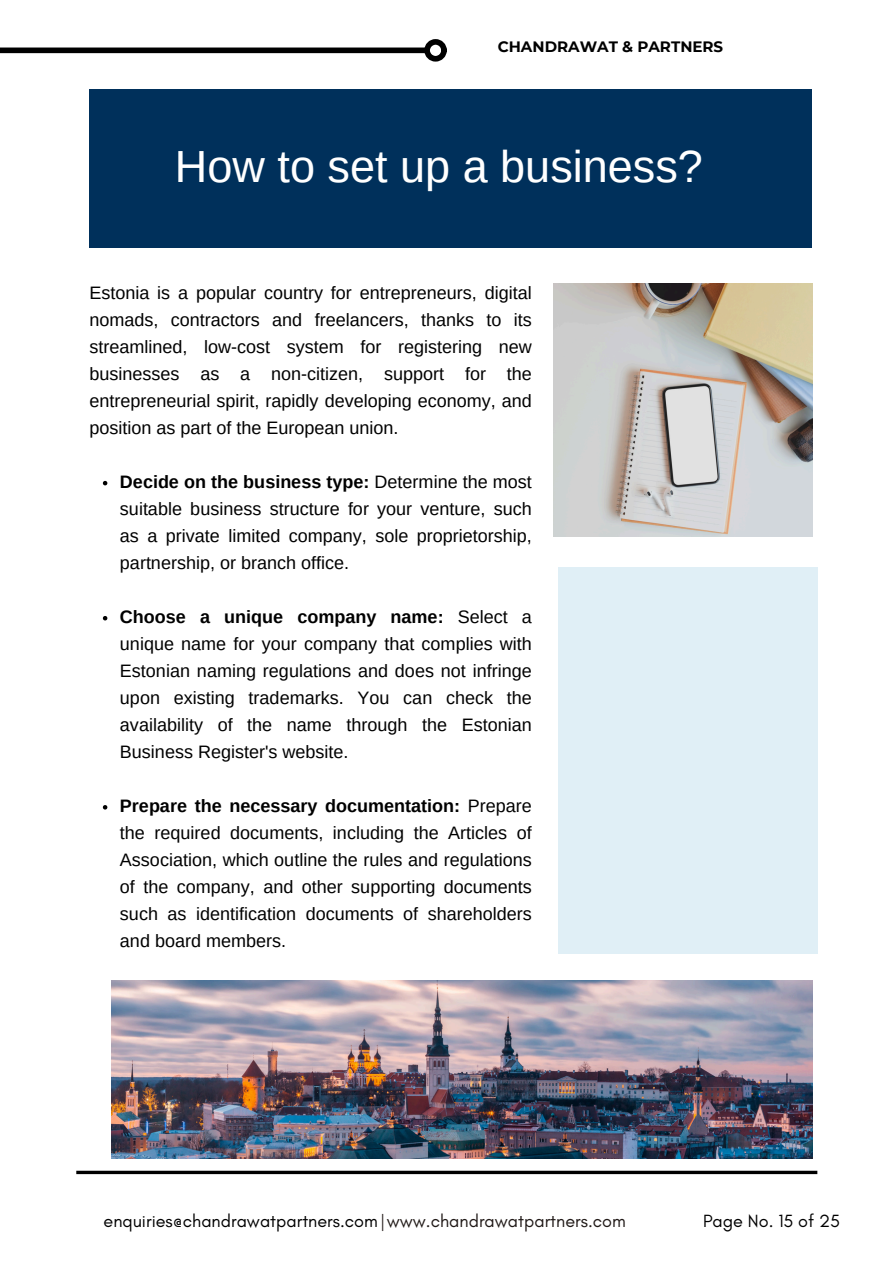
<style>
.page{position:relative;width:894px;height:1264px;background:#fff}
.page>*{position:absolute;margin:0;border:0;box-sizing:border-box;transform-origin:0 0}
.t1{font:45px "Arimo";color:#fff}
.t2{font:18px/27px "Arimo";color:#000;text-align:justify}
.t3{font:18px "Glacial Indifference";color:#000}
.t4{font:700 15px "Montserrat";color:#000}
.s1{font-weight:700}
.s2{color:#201917}
</style>
<div class="page">
<img style="left:553px;top:283px;width:259px;height:253px">
<div style="left:558px;top:567px;width:259px;height:386px;background:#e0eff6"></div>
<div style="left:89px;top:89px;width:723px;height:158px;background:#00305b"></div>
<img style="left:112px;top:980px;width:699px;height:177px">
<svg style="left:103px;top:481px;width:4px;height:4px"></svg>
<svg style="left:103px;top:616px;width:4px;height:4px"></svg>
<svg style="left:103px;top:805px;width:4px;height:4px"></svg>
<div style="left:0;top:48px;width:425px;height:5px;background:#000"></div>
<div style="left:424px;top:39px;width:22px;height:23px;border:6px solid #000;border-radius:50%"></div>
<svg style="left:76px;top:1170px;width:741px;height:4px;background:#2f2f2f"></svg>
<p class="t4" style="left:497px;top:37px;width:227px">CHANDRAWAT &amp; PARTNERS</p>
<p class="t1" style="left:175px;top:142px;width:529px">How to set up a business?</p>
<p class="t2" style="left:89px;top:279px;width:444px">Estonia is a popular country for entrepreneurs, digital nomads, contractors and freelancers, thanks to its streamlined, low-cost system for registering new businesses as a non-citizen, support for the entrepreneurial spirit, rapidly developing economy, and position as part of the European union.</p>
<p class="t2" style="left:120px;top:468px;width:413px"><span class="s1">Decide on the business type:</span> Determine the most suitable business structure for your venture, such as a private limited company, sole proprietorship, partnership, or branch office.</p>
<h1 class="t2" style="left:120px;top:603px;width:413px"><span class="s1">Choose a unique company name:</span> Select a unique name for your company that complies with Estonian naming regulations and does not infringe upon existing trademarks. You can check the availability of the name through the Estonian Business Register's website.</h1>
<h2 class="t2" style="left:120px;top:792px;width:413px"><span class="s1">Prepare the necessary documentation:</span> Prepare the required documents, including the Articles of Association, which outline the rules and regulations of the company, and other supporting documents such as identification documents of shareholders and board members.</h2>
<p class="t3" style="left:103px;top:1210px;width:523px">enquiries@chandrawatpartners.com<span class="s2">|www.chandrawatpartners.com</span></p>
<p class="t3" style="left:702px;top:1210px;width:139px">Page No. 15 of 25</p>
</div>
